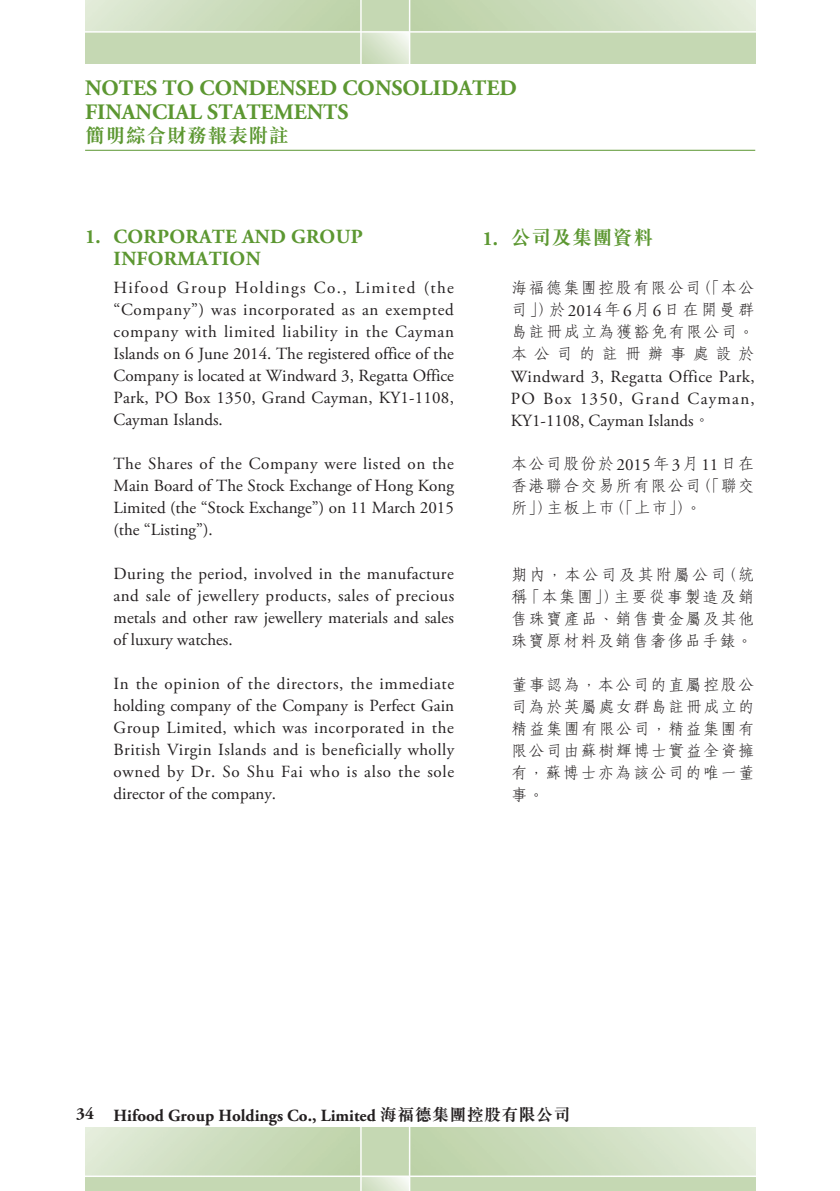
<style>
.page{position:relative;width:840px;height:1191px;background:#fff}
.page>*{position:absolute;margin:0;border:0;box-sizing:border-box;transform-origin:0 0}
._00_txt_E{font:700 22px "Adobe Garamond Pro";color:#5c9731}
._01_H1_E{font:700 20px/22px "Adobe Garamond Pro";letter-spacing:.015em;color:#5c9731}
._00_txt_E-2{font:700 20px "M Sung HK";letter-spacing:.02em;color:#5c9731}
._001_H1_C{font:700 20px "M Sung HK";letter-spacing:.02em;color:#5c9731}
._00_txt_E-3{font:17px/22px "Adobe Garamond Pro";color:#231f20;text-align:justify}
._000_txt_C{font:300 17px/22px "C Fang Song HK";letter-spacing:.025em;color:#231f20;text-align:justify}
._000_txt_C-2{font:17px/22px "Adobe Garamond Pro";letter-spacing:.025em;color:#231f20;text-align:justify}
.t1{font:700 17px "Adobe Garamond Pro";color:#231f20}
.s1{font-family:"Adobe Garamond Pro"}
.s2{font-family:"C Fang Song HK";font-weight:300}
.s3{font-family:"Adobe Garamond Pro";font-weight:400}
.s4{font-family:"M Sung HK"}
</style>
<div class="page">
<img style="left:85px;top:1127px;width:669px;height:64px">
<hr style="left:85px;top:150px;width:669px;height:1px;background:#5c9731">
<p class="_00_txt_E" style="left:85px;top:75px;width:433px">NOTES TO CONDENSED CONSOLIDATED</p>
<p class="_00_txt_E" style="left:85px;top:99px;width:265px">FINANCIAL STATEMENTS</p>
<p class="_00_txt_E-2" style="left:85px;top:125px;width:205px">簡明綜合財務報表附註</p>
<p class="_01_H1_E" style="left:114px;top:226px;width:250px;text-indent:-28px">1. CORPORATE AND GROUP<br>INFORMATION</p>
<p class="_00_txt_E-3" style="left:113px;top:277px;width:342px">Hifood Group Holdings Co., Limited (the “Company”) was incorporated as an exempted company with limited liability in the Cayman Islands on 6 June 2014. The registered office of the Company is located at Windward 3, Regatta Office Park, PO Box 1350, Grand Cayman, KY1-1108, Cayman Islands.</p>
<p class="_00_txt_E-3" style="left:113px;top:453px;width:342px">The Shares of the Company were listed on the Main Board of The Stock Exchange of Hong Kong Limited (the “Stock Exchange”) on 11 March 2015 (the “Listing”).</p>
<p class="_00_txt_E-3" style="left:113px;top:563px;width:342px">During the period, involved in the manufacture and sale of jewellery products, sales of precious metals and other raw jewellery materials and sales of luxury watches.</p>
<p class="_00_txt_E-3" style="left:113px;top:673px;width:342px">In the opinion of the directors, the immediate holding company of the Company is Perfect Gain Group Limited, which was incorporated in the British Virgin Islands and is beneficially wholly owned by Dr. So Shu Fai who is also the sole director of the company.</p>
<p class="_001_H1_C" style="left:482px;top:227px;width:172px"><span class="s1">1.</span> 公司及集團資料</p>
<p class="_000_txt_C-2" style="left:510px;top:278px;width:245px"><span class="s2">海福德集團控股有限公司（「本公司」）於</span>2014<span class="s2">年</span>6<span class="s2">月</span>6<span class="s2">日在開曼群島註冊成立為獲豁免有限公司。本公司的註冊辦事處設於</span>Windward 3, Regatta Office Park, PO Box 1350, Grand Cayman, KY1-1108, Cayman Islands<span class="s2">。</span></p>
<p class="_000_txt_C" style="left:510px;top:452px;width:245px">本公司股份於<span class="s3">2015</span>年<span class="s3">3</span>月<span class="s3">11</span>日在香港聯合交易所有限公司（「聯交所」）主板上巿（「上市」）。</p>
<p class="_000_txt_C" style="left:510px;top:562px;width:245px">期內，本公司及其附屬公司（統稱「本集團」）主要從事製造及銷售珠寶產品、銷售貴金屬及其他珠寶原材料及銷售奢侈品手錶。</p>
<p class="_000_txt_C" style="left:510px;top:672px;width:245px">董事認為，本公司的直屬控股公司為於英屬處女群島註冊成立的精益集團有限公司，精益集團有限公司由蘇樹輝博士實益全資擁有，蘇博士亦為該公司的唯一董事。</p>
<p class="t1" style="left:76px;top:1104px;width:19px">34</p>
<p class="t1" style="left:113px;top:1105px;width:458px">Hifood Group Holdings Co., Limited <span class="s4">海福德集團控股有限公司</span></p>
</div>
